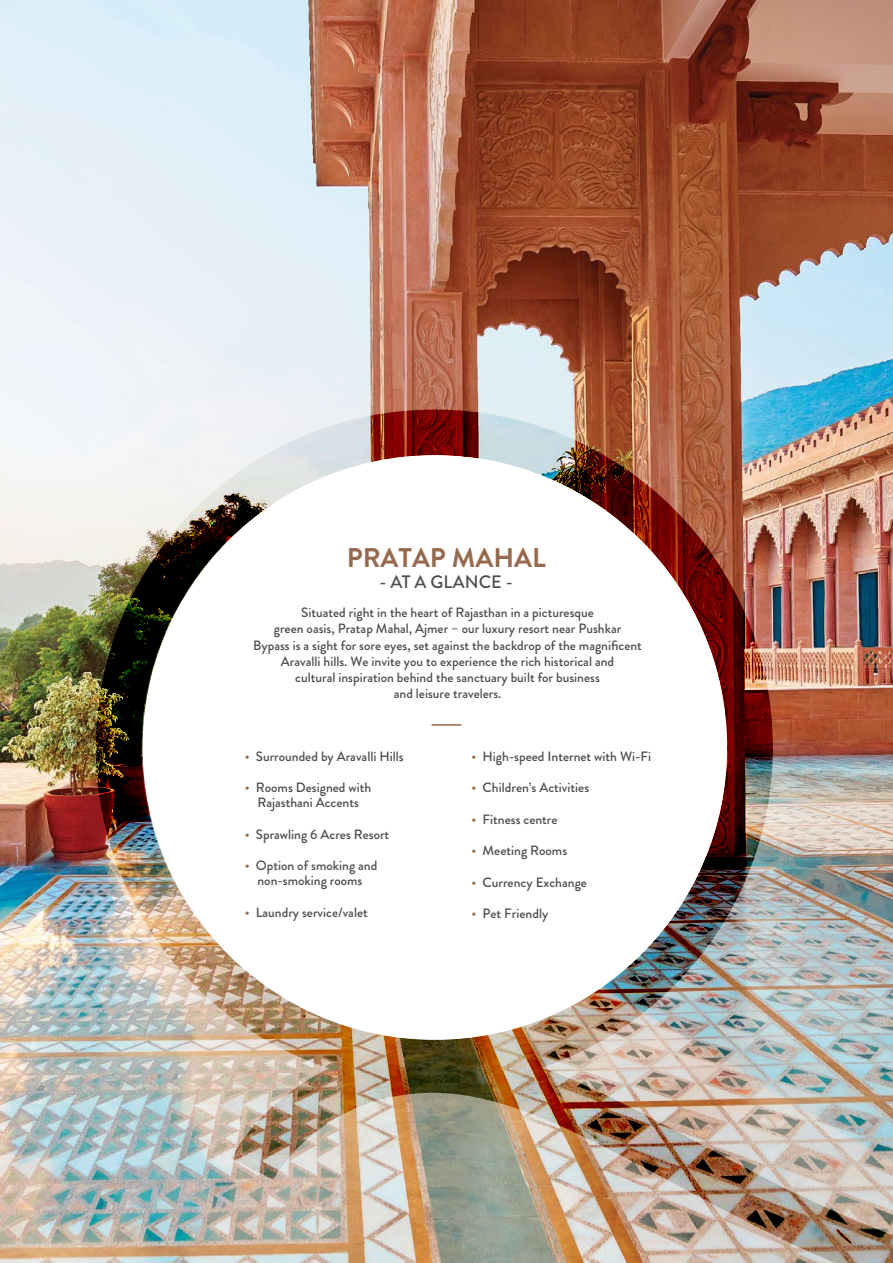
<style>
.page{position:relative;width:893px;height:1263px;background:#fff}
.page>*{position:absolute;margin:0;border:0;box-sizing:border-box;transform-origin:0 0}
.t1{font:700 27px "Brandon Grotesque";color:#956a4e}
.t2{font:500 18px "Brandon Grotesque";color:#4d4d4f}
.t3{font:500 13.5px/16.2px "Brandon Grotesque";color:#4d4d4f;text-align:center}
.s1{color:#966a4d}
</style>
<div class="page">
<img style="left:0;top:0;width:893px;height:1263px">
<img style="left:96px;top:410px;width:797px;height:853px">
<hr style="left:432px;top:724px;width:29px;height:2px;background:#966a4d">
<h1 class="t1" style="left:347px;top:538px;width:201px">PRATAP MAHAL</h1>
<h2 class="t2" style="left:379px;top:570px;width:135px">- AT A GLANCE -</h2>
<p class="t3" style="left:253px;top:605px;width:390px">Situated right in the heart of Rajasthan in a picturesque<br>green oasis, Pratap Mahal, Ajmer – our luxury resort near Pushkar<br>Bypass is a sight for sore eyes, set against the backdrop of the magnificent Aravalli hills. We invite you to experience the rich historical and<br>cultural inspiration behind the sanctuary built for business<br>and leisure travelers.</p>
<p class="t3" style="left:245px;top:748px;width:160px"><span class="s1">•</span> Surrounded by Aravalli Hills</p>
<p class="t3" style="left:245px;top:780px;width:128px;line-height:15px"><span class="s1">•</span> Rooms Designed with<br>Rajasthani Accents</p>
<p class="t3" style="left:245px;top:826px;width:146px"><span class="s1">•</span> Sprawling 6 Acres Resort</p>
<p class="t3" style="left:245px;top:858px;width:134px;line-height:15px"><span class="s1">•</span> Option of smoking and non-smoking rooms</p>
<p class="t3" style="left:245px;top:904px;width:124px"><span class="s1">•</span> Laundry service/valet</p>
<p class="t3" style="left:472px;top:748px;width:181px"><span class="s1">•</span> High-speed Internet with Wi-Fi</p>
<p class="t3" style="left:472px;top:780px;width:119px"><span class="s1">•</span> Children’s Activities</p>
<p class="t3" style="left:472px;top:811px;width:87px"><span class="s1">•</span> Fitness centre</p>
<p class="t3" style="left:472px;top:843px;width:97px"><span class="s1">•</span> Meeting Rooms</p>
<p class="t3" style="left:472px;top:874px;width:117px"><span class="s1">•</span> Currency Exchange</p>
<p class="t3" style="left:472px;top:906px;width:78px"><span class="s1">•</span> Pet Friendly</p>
</div>
